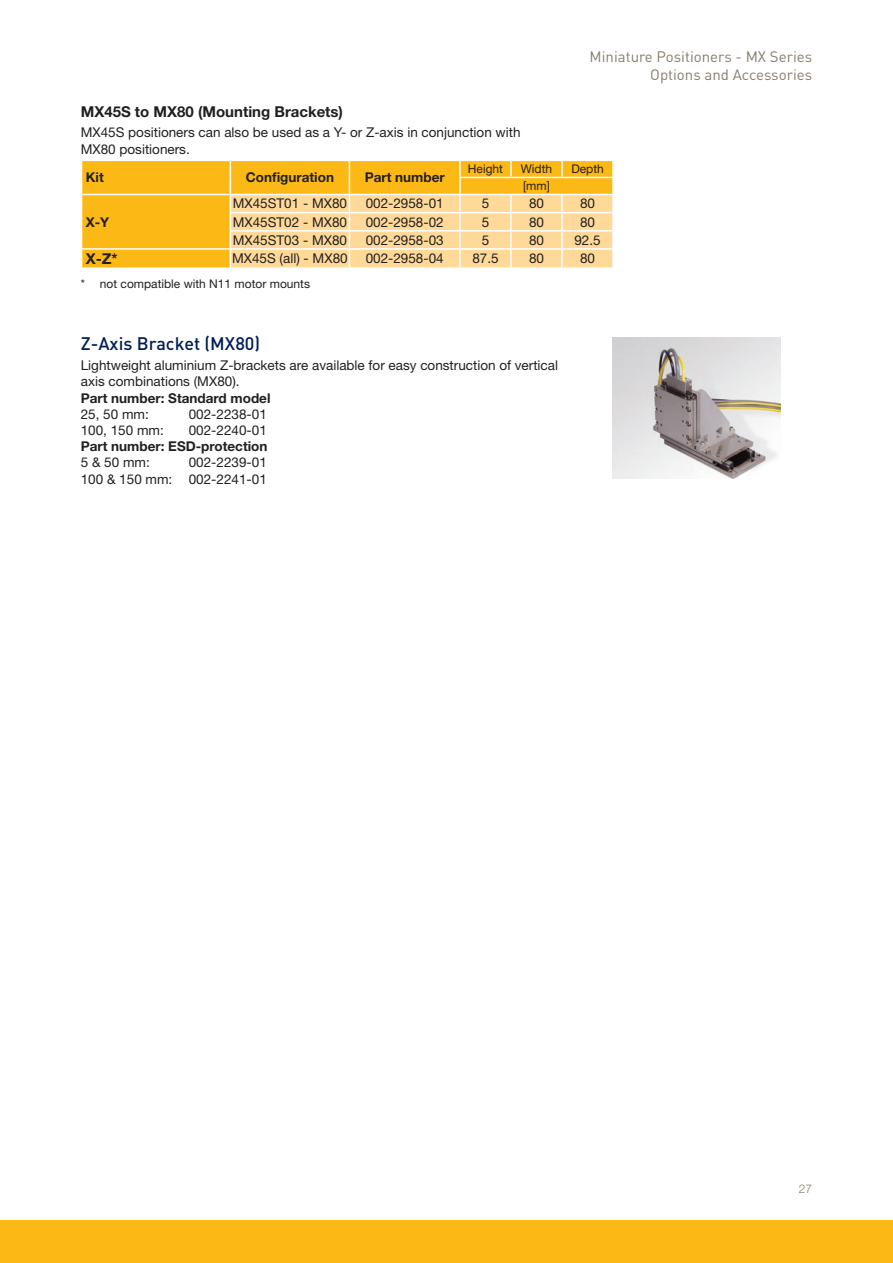
<style>
.page{position:relative;width:893px;height:1263px;background:#fff}
.page>*{position:absolute;margin:0;border:0;box-sizing:border-box;transform-origin:0 0}
.t1{font:500 18px "DINOT";color:#001f56}
.t2{font:15px/18px "DINOT";color:#887d6e;text-align:right}
.t3{font:700 15px "Helvetica Neue LT Std";color:#231f20}
.t4{font:13.5px/16.2px "Helvetica Neue LT Std";color:#231f20}
.t5{font:700 13.5px "Helvetica Neue LT Std";color:#231f20}
.t6{font:12px "Helvetica Neue LT Std";color:#231f20}
.t7{font:300 12px "Helvetica Neue LT Std";color:#887d6e}
</style>
<div class="page">
<div style="left:0;top:1220px;width:893px;height:43px;background:#fcb814"></div>
<img style="left:613px;top:338px;width:167px;height:140px">
<div style="left:82px;top:161px;width:148px;height:106px;background:#fcb814"></div>
<hr style="left:81px;top:194px;width:149px;height:1px;background:#fff">
<svg style="left:230px;top:161px;width:383px;height:107px;background:#fdd279"></svg>
<hr style="left:81px;top:248px;width:149px;height:2px;background:#fff">
<p class="t2" style="left:590px;top:47px;width:224px">Miniature Positioners - MX Series<br>Options and Accessories</p>
<p class="t3" style="left:81px;top:102px;width:264px">MX45S to MX80 (Mounting Brackets)</p>
<p class="t4" style="left:81px;top:124px;width:441px">MX45S positioners can also be used as a Y- or Z-axis in conjunction with<br>MX80 positioners.</p>
<p class="t5" style="left:86px;top:169px;width:19px">Kit</p>
<p class="t5" style="left:246px;top:169px;width:90px">Configuration</p>
<p class="t5" style="left:365px;top:169px;width:82px">Part number</p>
<p class="t6" style="left:468px;top:162px;width:37px">Height</p>
<p class="t6" style="left:521px;top:162px;width:33px">Width</p>
<p class="t6" style="left:571px;top:162px;width:34px">Depth</p>
<p class="t6" style="left:523px;top:179px;width:28px">[mm]</p>
<p class="t5" style="left:86px;top:213px;width:25px">X-Y</p>
<p class="t4" style="left:233px;top:195px;width:116px">MX45ST01 - MX80</p>
<p class="t4" style="left:366px;top:195px;width:80px">002-2958-01</p>
<p class="t4" style="left:482px;top:195px;width:9px">5</p>
<p class="t4" style="left:529px;top:195px;width:17px">80</p>
<p class="t4" style="left:580px;top:195px;width:17px">80</p>
<p class="t4" style="left:233px;top:213px;width:116px">MX45ST02 - MX80</p>
<p class="t4" style="left:366px;top:213px;width:80px">002-2958-02</p>
<p class="t4" style="left:482px;top:213px;width:9px">5</p>
<p class="t4" style="left:529px;top:213px;width:17px">80</p>
<p class="t4" style="left:580px;top:213px;width:17px">80</p>
<p class="t4" style="left:233px;top:232px;width:116px">MX45ST03 - MX80</p>
<p class="t4" style="left:366px;top:232px;width:80px">002-2958-03</p>
<p class="t4" style="left:482px;top:232px;width:9px">5</p>
<p class="t4" style="left:529px;top:232px;width:17px">80</p>
<p class="t4" style="left:574px;top:232px;width:28px">92.5</p>
<p class="t3" style="left:86px;top:249px;width:33px">X-Z*</p>
<p class="t4" style="left:232px;top:250px;width:117px">MX45S (all) - MX80</p>
<p class="t4" style="left:366px;top:250px;width:80px">002-2958-04</p>
<p class="t4" style="left:472px;top:250px;width:28px">87.5</p>
<p class="t4" style="left:529px;top:250px;width:17px">80</p>
<p class="t4" style="left:580px;top:250px;width:17px">80</p>
<p class="t6" style="left:81px;top:276px;width:231px">* not compatible with N11 motor mounts</p>
<h1 class="t1" style="left:81px;top:331px;width:181px">Z-Axis Bracket (MX80)</h1>
<p class="t4" style="left:81px;top:357px;width:479px">Lightweight aluminium Z-brackets are available for easy construction of vertical axis combinations (MX80).</p>
<p class="t5" style="left:81px;top:389px;width:191px">Part number: Standard model</p>
<p class="t4" style="left:81px;top:406px;width:70px">25, 50 mm:</p>
<p class="t4" style="left:189px;top:406px;width:80px">002-2238-01</p>
<p class="t4" style="left:81px;top:422px;width:85px">100, 150 mm:</p>
<p class="t4" style="left:189px;top:422px;width:80px">002-2240-01</p>
<p class="t5" style="left:81px;top:438px;width:188px">Part number: ESD-protection</p>
<p class="t4" style="left:81px;top:454px;width:71px">5 &amp; 50 mm:</p>
<p class="t4" style="left:81px;top:454px;width:188px;text-align:right">002-2239-01<br>100 &amp; 150 mm: 002-2241-01</p>
<p class="t7" style="left:799px;top:1181px;width:15px">27</p>
</div>
